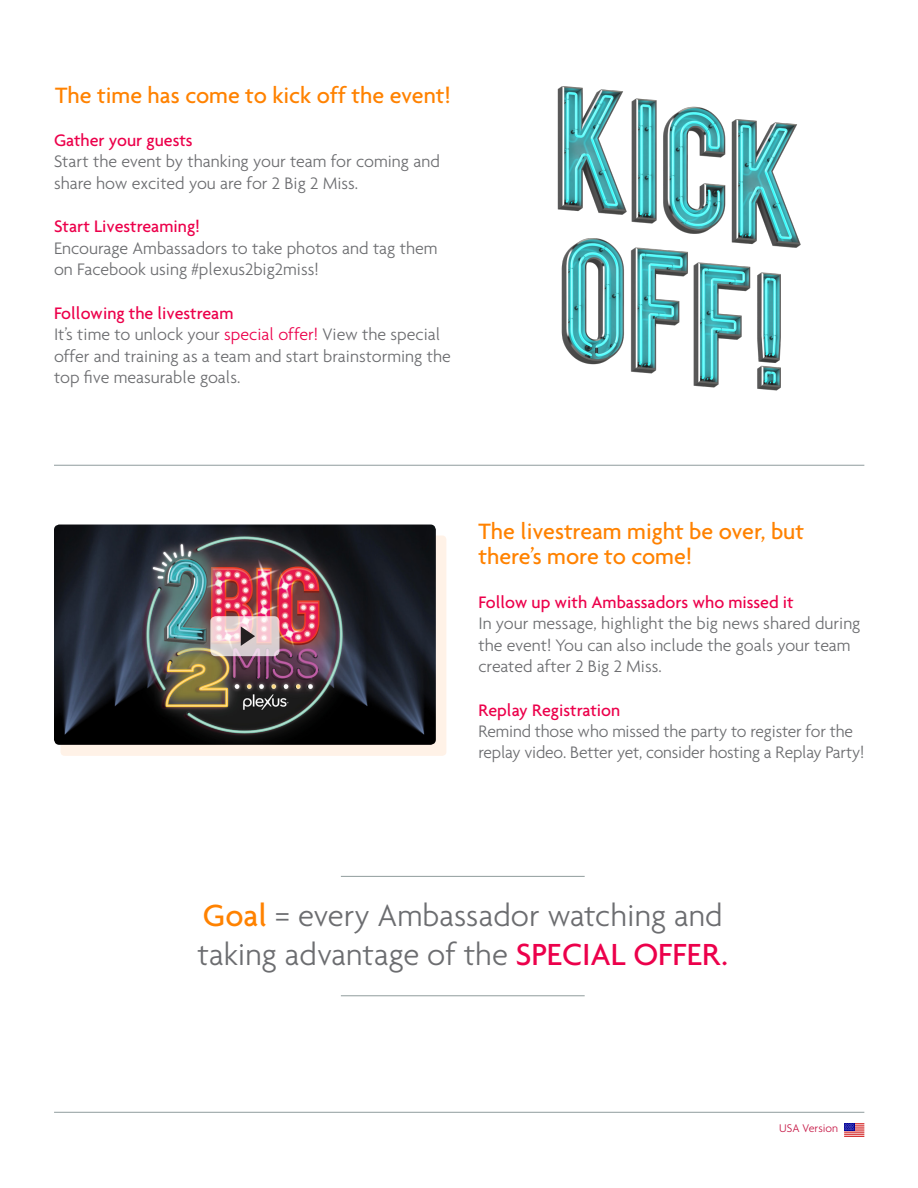
<style>
.page{position:relative;width:918px;height:1188px;background:#fff}
.page>*{position:absolute;margin:0;border:0;box-sizing:border-box;transform-origin:0 0}
.t1{font:300 33px/39px "Agenda";color:#6c6d70}
.t2{font:500 24px/25.5px "Agenda";color:#ff8200}
.t3{font:300 18px/21.6px "Agenda";color:#6c6d70}
.t4{font:500 18px "Agenda";color:#ec004b}
.t5{font:300 12px "Agenda";color:#c71c49}
.s1{color:#ec004b}
.s2{font-weight:500;color:#ff8200}
.s3{font-weight:500;color:#ec004b}
</style>
<div class="page">
<div style="left:60px;top:536px;width:386px;height:220px;background:#fff2e7;border-radius:4px"></div>
<hr style="left:54px;top:1112px;width:810px;height:1px;background:#909c9d">
<svg style="left:844px;top:1123px;width:20px;height:14px"></svg>
<img style="left:557px;top:86px;width:51px;height:125px">
<img style="left:570px;top:90px;width:72px;height:125px">
<img style="left:627px;top:99px;width:80px;height:135px">
<img style="left:561px;top:229px;width:105px;height:133px">
<img style="left:582px;top:239px;width:106px;height:134px">
<img style="left:690px;top:110px;width:111px;height:138px">
<img style="left:644px;top:253px;width:61px;height:134px">
<img style="left:705px;top:263px;width:76px;height:128px">
<hr style="left:54px;top:465px;width:810px;height:1px;background:#909c9d">
<img style="left:54px;top:525px;width:382px;height:220px">
<svg style="left:210px;top:616px;width:69px;height:40px;background:#e9d1d4"></svg>
<svg style="left:241px;top:626px;width:14px;height:20px"></svg>
<hr style="left:341px;top:876px;width:244px;height:1px;background:#909c9d">
<hr style="left:341px;top:995px;width:244px;height:1px;background:#909c9d">
<p class="t2" style="left:55px;top:82px;width:397px">The time has come to kick off the event!</p>
<p class="t4" style="left:54px;top:129px;width:140px">Gather your guests</p>
<p class="t3" style="left:54px;top:151px;width:387px">Start the event by thanking your team for coming and share how excited you are for 2 Big 2 Miss.</p>
<p class="t4" style="left:54px;top:215px;width:148px">Start Livestreaming!</p>
<p class="t3" style="left:54px;top:237px;width:385px">Encourage Ambassadors to take photos and tag them on Facebook using #plexus2big2miss!</p>
<p class="t4" style="left:54px;top:302px;width:181px">Following the livestream</p>
<p class="t3" style="left:54px;top:323px;width:398px">It’s time to unlock your <span class="s1">special offer!</span> View the special offer and training as a team and start brainstorming the top five measurable goals.</p>
<p class="t2" style="left:478px;top:518px;width:327px">The livestream might be over, but there’s more to come!</p>
<p class="t4" style="left:478px;top:591px;width:317px">Follow up with Ambassadors who missed it</p>
<p class="t3" style="left:478px;top:612px;width:384px">In your message, highlight the big news shared during the event! You can also include the goals your team created after 2 Big 2 Miss.</p>
<p class="t4" style="left:478px;top:699px;width:143px">Replay Registration</p>
<p class="t3" style="left:478px;top:721px;width:387px;line-height:21px">Remind those who missed the party to register for the replay video. Better yet, consider hosting a Replay Party!</p>
<p class="t1" style="left:198px;top:895px;width:532px"><span class="s2">Goal</span> = every Ambassador watching and taking advantage of the <span class="s3">SPECIAL OFFER.</span></p>
<p class="t5" style="left:779px;top:1121px;width:60px">USA Version</p>
</div>
